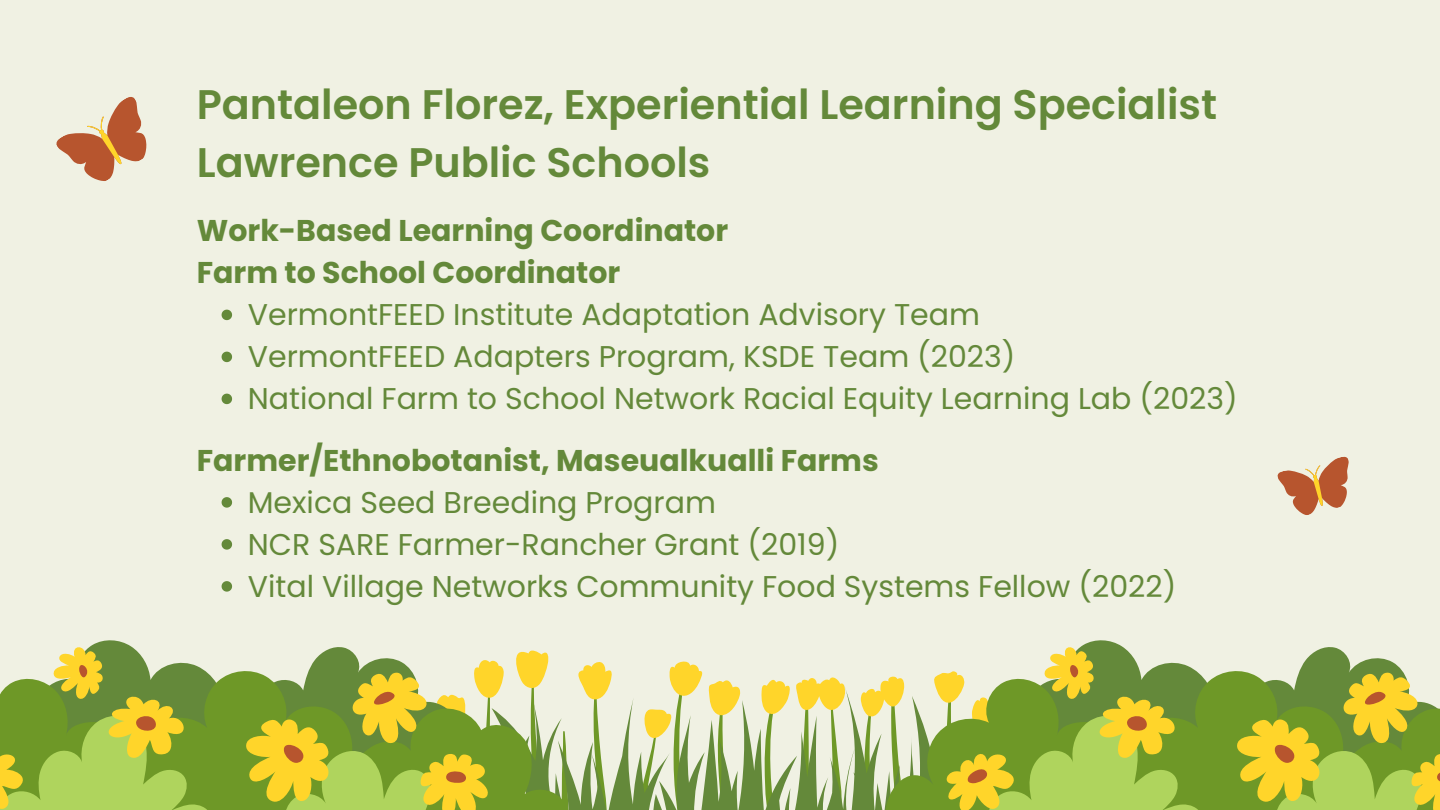
<style>
.page{position:relative;width:1440px;height:810px;background:#f0f1e3}
.page>*{position:absolute;margin:0;border:0;box-sizing:border-box;transform-origin:0 0}
.t1{font:600 41.3px/57.3px "Poppins";color:#64893a}
.t2{font:30px "Poppins";color:#64893a}
.t3{font:700 30px/42px "Poppins";color:#64893a}
</style>
<div class="page">
<svg style="left:493px;top:650px;width:350px;height:34px"></svg>
<svg style="left:572px;top:684px;width:296px;height:126px"></svg>
<svg style="left:493px;top:668px;width:79px;height:142px"></svg>
<svg style="left:0;top:644px;width:493px;height:166px"></svg>
<svg style="left:0;top:660px;width:468px;height:123px;background:#9fb044"></svg>
<svg style="left:868px;top:674px;width:72px;height:136px"></svg>
<svg style="left:940px;top:644px;width:500px;height:166px"></svg>
<svg style="left:966px;top:660px;width:474px;height:123px;background:#a0b045"></svg>
<svg style="left:56px;top:97px;width:91px;height:84px"></svg>
<svg style="left:1277px;top:456px;width:72px;height:59px"></svg>
<svg style="left:222px;top:497px;width:10px;height:11px"></svg>
<svg style="left:222px;top:539px;width:10px;height:11px"></svg>
<svg style="left:222px;top:581px;width:10px;height:11px"></svg>
<svg style="left:222px;top:310px;width:10px;height:10px"></svg>
<svg style="left:222px;top:352px;width:10px;height:10px"></svg>
<svg style="left:222px;top:394px;width:10px;height:10px"></svg>
<p class="t1" style="left:197px;top:76px;width:1022px">Pantaleon Florez, Experiential Learning Specialist<br>Lawrence Public Schools</p>
<p class="t3" style="left:197px;top:210px;width:533px">Work-Based Learning Coordinator<br>Farm to School Coordinator</p>
<h2 class="t2" style="left:248px;top:294px;width:734px">VermontFEED Institute Adaptation Advisory Team</h2>
<p class="t2" style="left:248px;top:336px;width:769px">VermontFEED Adapters Program, KSDE Team (2023)</p>
<p class="t2" style="left:248px;top:378px;width:991px">National Farm to School Network Racial Equity Learning Lab (2023)</p>
<h1 class="t3" style="left:197px;top:439px;width:683px">Farmer/Ethnobotanist, Maseualkualli Farms</h1>
<h2 class="t2" style="left:248px;top:481px;width:470px">Mexica Seed Breeding Program</h2>
<p class="t2" style="left:248px;top:523px;width:593px">NCR SARE Farmer-Rancher Grant (2019)</p>
<p class="t2" style="left:248px;top:565px;width:930px">Vital Village Networks Community Food Systems Fellow (2022)</p>
</div>
